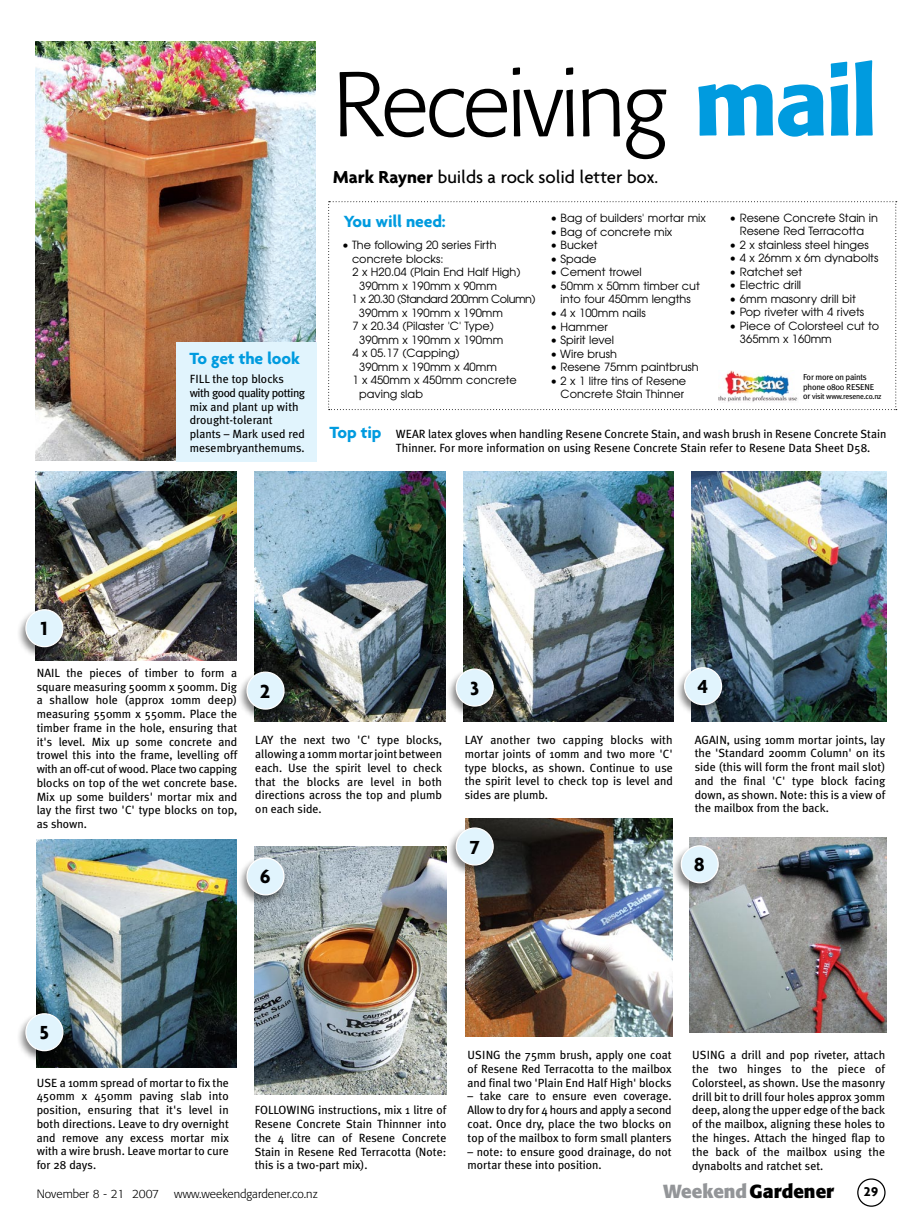
<style>
.page{position:relative;width:922px;height:1223px;background:#fff}
.page>*{position:absolute;margin:0;border:0;box-sizing:border-box;transform-origin:0 0}
.t1{font:300 90.75px "Formata";letter-spacing:-.03em;color:#000}
.t2{font:700 20.5px "Agenda";color:#000}
.t3{font:500 18.75px "Agenda";letter-spacing:-.005em;color:#000}
.t4{font:700 18.75px "Formata";color:#000}
.t5{font:700 17.5px "Agenda";letter-spacing:-.01em;color:#009bdf}
.t6{font:700 13.75px "Agenda";color:#000}
.t7{font:11.88px/13.8px "Meta Plus";color:#000;text-align:justify}
.t8{font:300 11.88px "Formata";color:#000}
.t9{font:11.25px/13.5px "Avant Garde";color:#000;text-align:center}
.t10{font:11.25px "Avant Garde";letter-spacing:-.04em;color:#000}
.t11{font:8.62px/9.5px "Meta Plus";letter-spacing:-.03em;color:#000}
.t12{font:7.75px "Meta Plus";letter-spacing:-.03em;color:#000}
.s1{font-weight:500;font-size:94.25px;color:#009bdf}
.s2{font-weight:700}
.s3{font-size:8.62px}
.s4{color:#939598}
</style>
<div class="page">
<div style="left:857px;top:1178px;width:28px;height:28px;border:1px solid #000;border-radius:50%"></div>
<img style="left:463px;top:471px;width:210px;height:251px">
<img style="left:35px;top:41px;width:281px;height:420px">
<img style="left:35px;top:471px;width:202px;height:189px">
<img style="left:36px;top:839px;width:200px;height:228px">
<img style="left:254px;top:846px;width:192px;height:248px">
<img style="left:465px;top:819px;width:207px;height:217px">
<img style="left:689px;top:837px;width:197px;height:195px">
<img style="left:255px;top:471px;width:190px;height:251px">
<img style="left:691px;top:471px;width:195px;height:251px">
<svg style="left:328px;top:201px;width:568px;height:209px"></svg>
<div style="left:176px;top:342px;width:141px;height:120px;background:#e1f4fd"></div>
<div style="left:16px;top:607px;width:57px;height:57px;background:#000;opacity:.5"></div>
<div style="left:26px;top:610px;width:37px;height:36px;background:#e1f4fd;border-radius:50%"></div>
<div style="left:25px;top:609px;width:38px;height:38px;border:1px solid #fff;border-radius:50%"></div>
<div style="left:16px;top:1010px;width:57px;height:58px;background:#000;opacity:.5"></div>
<div style="left:26px;top:1013px;width:37px;height:37px;background:#e1f4fd;border-radius:50%"></div>
<div style="left:25px;top:1013px;width:38px;height:38px;border:1px solid #fff;border-radius:50%"></div>
<div style="left:237px;top:669px;width:57px;height:58px;background:#000;opacity:.5"></div>
<div style="left:247px;top:672px;width:37px;height:37px;background:#e1f4fd;border-radius:50%"></div>
<div style="left:246px;top:671px;width:38px;height:38px;border:1px solid #fff;border-radius:50%"></div>
<div style="left:237px;top:855px;width:57px;height:57px;background:#000;opacity:.5"></div>
<div style="left:247px;top:858px;width:37px;height:36px;background:#e1f4fd;border-radius:50%"></div>
<div style="left:246px;top:857px;width:38px;height:38px;border:1px solid #fff;border-radius:50%"></div>
<div style="left:446px;top:666px;width:57px;height:58px;background:#000;opacity:.5"></div>
<div style="left:456px;top:669px;width:37px;height:37px;background:#e1f4fd;border-radius:50%"></div>
<div style="left:455px;top:668px;width:38px;height:38px;border:1px solid #fff;border-radius:50%"></div>
<div style="left:446px;top:825px;width:57px;height:57px;background:#000;opacity:.5"></div>
<div style="left:456px;top:828px;width:37px;height:37px;background:#e1f4fd;border-radius:50%"></div>
<div style="left:455px;top:827px;width:38px;height:38px;border:1px solid #fff;border-radius:50%"></div>
<div style="left:674px;top:665px;width:58px;height:57px;background:#000;opacity:.5"></div>
<div style="left:684px;top:667px;width:37px;height:37px;background:#e1f4fd;border-radius:50%"></div>
<div style="left:683px;top:667px;width:39px;height:38px;border:1px solid #fff;border-radius:50%"></div>
<div style="left:671px;top:843px;width:57px;height:57px;background:#000;opacity:.5"></div>
<div style="left:681px;top:845px;width:37px;height:37px;background:#e1f4fd;border-radius:50%"></div>
<div style="left:680px;top:845px;width:38px;height:38px;border:1px solid #fff;border-radius:50%"></div>
<img style="left:718px;top:370px;width:80px;height:32px">
<h1 class="t1" style="left:333px;top:51px;width:546px">Receiving <span class="s1">mail</span></h1>
<h2 class="t2" style="left:38px;top:616px;width:13px">1</h2>
<h3 class="t5" style="left:189px;top:347px;width:112px">To get the look</h3>
<p class="t7" style="left:190px;top:372px;width:117px;text-align:left">Fill the top blocks with good quality potting mix and plant up with drought-tolerant plants – Mark used red mesembryanthemums.</p>
<h3 class="t3" style="left:333px;top:166px;width:327px"><span class="s2">Mark Rayner</span> builds a rock solid letter box.</h3>
<h3 class="t5" style="left:343px;top:210px;width:103px">You will need:</h3>
<p class="t9" style="left:550px;top:211px;width:157px">• Bag of builders' mortar mix</p>
<p class="t9" style="left:550px;top:225px;width:123px">• Bag of concrete mix</p>
<p class="t9" style="left:550px;top:238px;width:49px">• Bucket</p>
<p class="t9" style="left:550px;top:252px;width:48px">• Spade</p>
<p class="t9" style="left:550px;top:265px;width:93px">• Cement trowel</p>
<p class="t9" style="left:550px;top:279px;width:151px">• 50mm x 50mm timber cut into four 450mm lengths</p>
<p class="t9" style="left:550px;top:306px;width:97px">• 4 x 100mm nails</p>
<p class="t9" style="left:550px;top:319px;width:59px">• Hammer</p>
<p class="t9" style="left:550px;top:333px;width:65px">• Spirit level</p>
<p class="t9" style="left:550px;top:346px;width:68px">• Wire brush</p>
<p class="t9" style="left:550px;top:360px;width:150px">• Resene 75mm paintbrush</p>
<p class="t9" style="left:550px;top:373px;width:137px;text-align:right">• 2 x 1 litre tins of Resene<br>Concrete Stain Thinner</p>
<p class="t9" style="left:342px;top:238px;width:156px">• The following 20 series Firth</p>
<p class="t9" style="left:352px;top:251px;width:93px">concrete blocks:</p>
<p class="t9" style="left:352px;top:265px;width:170px">2 x H20.04 (Plain End Half High)</p>
<p class="t9" style="left:359px;top:278px;width:139px">390mm x 190mm x 90mm</p>
<p class="t10" style="left:351px;top:292px;width:185px">1 x 20.30 (Standard 200mm Column)</p>
<p class="t9" style="left:359px;top:305px;width:145px">390mm x 190mm x 190mm</p>
<p class="t9" style="left:352px;top:319px;width:143px">7 x 20.34 (Pilaster 'C' Type)</p>
<p class="t9" style="left:359px;top:332px;width:145px">390mm x 190mm x 190mm</p>
<p class="t9" style="left:352px;top:346px;width:109px">4 x 05.17 (Capping)</p>
<p class="t9" style="left:359px;top:359px;width:139px">390mm x 190mm x 40mm</p>
<p class="t9" style="left:352px;top:373px;width:166px">1 x 450mm x 450mm concrete</p>
<p class="t9" style="left:359px;top:386px;width:65px">paving slab</p>
<p class="t9" style="left:729px;top:211px;width:150px">• Resene Concrete Stain in<br>Resene Red Terracotta</p>
<p class="t9" style="left:729px;top:238px;width:141px">• 2 x stainless steel hinges</p>
<p class="t9" style="left:729px;top:251px;width:150px">• 4 x 26mm x 6m dynabolts</p>
<p class="t9" style="left:729px;top:265px;width:74px">• Ratchet set</p>
<p class="t9" style="left:729px;top:278px;width:73px">• Electric drill</p>
<p class="t9" style="left:729px;top:292px;width:128px">• 6mm masonry drill bit</p>
<p class="t9" style="left:729px;top:305px;width:136px">• Pop riveter with 4 rivets</p>
<p class="t9" style="left:739px;top:319px;width:141px;text-align:left;text-indent:-10px">• Piece of Colorsteel cut to<br>365mm x 160mm</p>
<p class="t11" style="left:802px;top:372px;width:72px">For more on paints phone 0800 RESENE</p>
<p class="t12" style="left:802px;top:392px;width:80px"><span class="s3">or</span> visit www.resene.co.nz</p>
<h3 class="t5" style="left:329px;top:422px;width:53px">Top tip</h3>
<p class="t7" style="left:396px;top:427px;width:492px">Wear latex gloves when handling Resene Concrete Stain, and wash brush in Resene Concrete Stain<br>Thinner. For more information on using Resene Concrete Stain refer to Resene Data Sheet D58.</p>
<p class="t7" style="left:37px;top:665px;width:202px">Nail the pieces of timber to form a square measuring 500mm x 500mm. Dig a shallow hole (approx 10mm deep) measuring 550mm x 550mm. Place the timber frame in the hole, ensuring that it's level. Mix up some concrete and trowel this into the frame, levelling off with an off-cut of wood. Place two capping blocks on top of the wet concrete base.<br>Mix up some builders' mortar mix and lay the first two 'C' type blocks on top, as shown.</p>
<h2 class="t2" style="left:259px;top:678px;width:13px">2</h2>
<h2 class="t2" style="left:468px;top:675px;width:13px">3</h2>
<h2 class="t2" style="left:697px;top:674px;width:13px">4</h2>
<p class="t7" style="left:255px;top:733px;width:188px">Lay the next two 'C' type blocks, allowing a 10mm mortar joint between each. Use the spirit level to check that the blocks are level in both directions across the top and plumb on each side.</p>
<p class="t7" style="left:464px;top:733px;width:209px">Lay another two capping blocks with mortar joints of 10mm and two more 'C' type blocks, as shown. Continue to use the spirit level to check top is level and sides are plumb.</p>
<p class="t7" style="left:694px;top:732px;width:192px">Again , using 10mm mortar joints, lay the 'Standard 200mm Column' on its side (this will form the front mail slot) and the final 'C' type block facing down, as shown. Note: this is a view of the mailbox from the back.</p>
<h2 class="t2" style="left:259px;top:864px;width:13px">6</h2>
<h2 class="t2" style="left:468px;top:834px;width:13px">7</h2>
<h2 class="t2" style="left:693px;top:852px;width:13px">8</h2>
<h2 class="t2" style="left:38px;top:1020px;width:13px">5</h2>
<p class="t7" style="left:37px;top:1075px;width:194px">Use a 10mm spread of mortar to fix the 450mm x 450mm paving slab into position, ensuring that it's level in both directions. Leave to dry overnight and remove any excess mortar mix with a wire brush. Leave mortar to cure for 28 days.</p>
<p class="t7" style="left:255px;top:1103px;width:193px">Followin g instructions, mix 1 litre of Resene Concrete Stain Thinnner into the 4 litre can of Resene Concrete Stain in Resene Red Terracotta (Note: this is a two-part mix).</p>
<p class="t7" style="left:467px;top:1048px;width:205px">Using the 75mm brush, apply one coat of Resene Red Terracotta to the mailbox and final two 'Plain End Half High' blocks</p>
<p class="t7" style="left:467px;top:1089px;width:205px">– take care to ensure even coverage.<br>Allow to dry for 4 hours and apply a second coat. Once dry, place the two blocks on top of the mailbox to form small planters</p>
<p class="t7" style="left:467px;top:1144px;width:205px">– note: to ensure good drainage, do not mortar these into position.</p>
<p class="t7" style="left:692px;top:1048px;width:194px">Usin g a drill and pop riveter, attach the two hinges to the piece of Colorsteel, as shown. Use the masonry drill bit to drill four holes approx 30mm deep, along the upper edge of the back of the mailbox, aligning these holes to the hinges. Attach the hinged flap to the back of the mailbox using the dynabolts and ratchet set.</p>
<p class="t8" style="left:37px;top:1186px;width:124px">November 8 - 21 2007</p>
<p class="t8" style="left:174px;top:1186px;width:145px">www.weekendgardener.co.nz</p>
<h3 class="t4" style="left:663px;top:1179px;width:172px"><span class="s4">Weekend</span>Gardener</h3>
<p class="t6" style="left:863px;top:1183px;width:16px">29</p>
</div>
